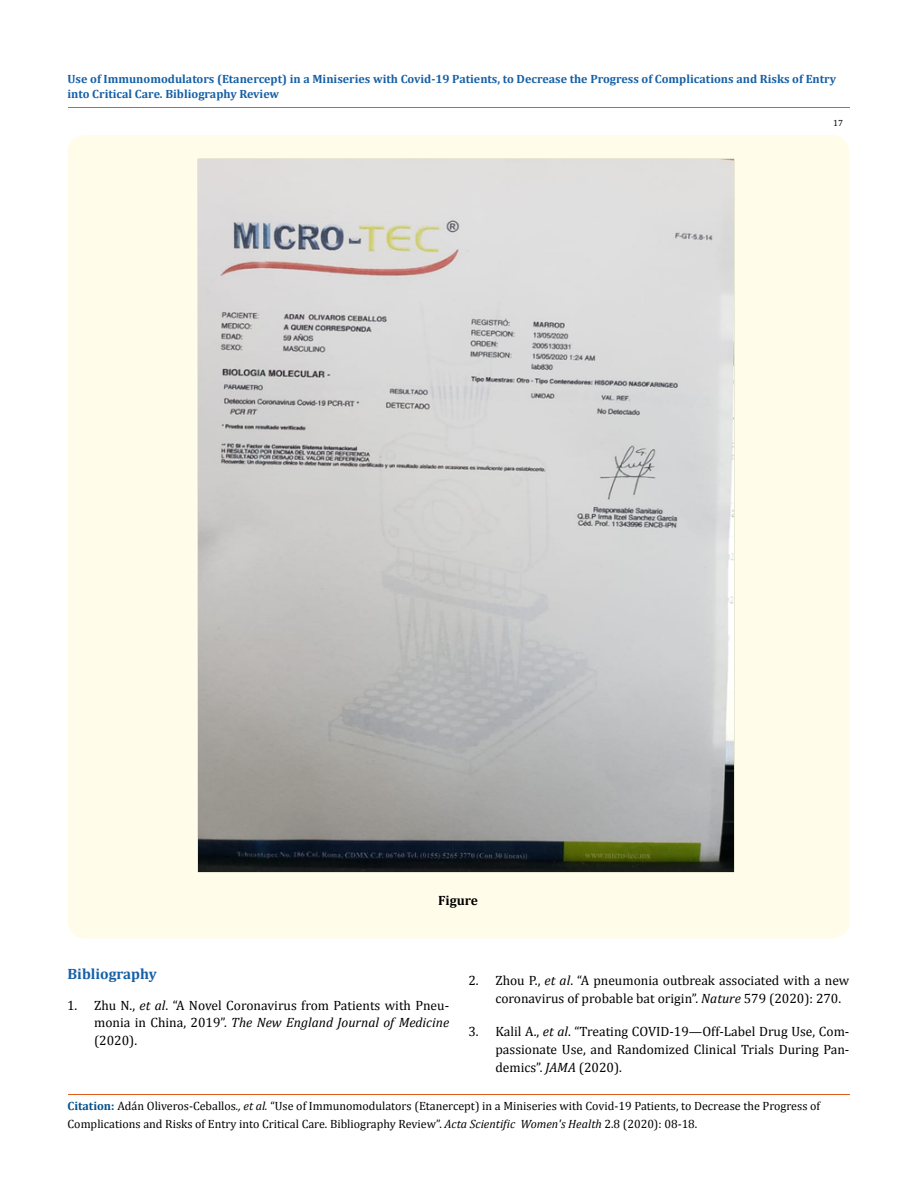
<style>
.page{position:relative;width:917px;height:1188px;background:#fff}
.page>*{position:absolute;margin:0;border:0;box-sizing:border-box;transform-origin:0 0}
.t1{font:700 15px "Cambria";color:#1560a6}
.t2{font:13.5px/18px "Cambria";color:#000;text-align:justify}
.t3{font:700 13.5px "Cambria";color:#000}
.t4{font:12px/18px "Cambria";color:#000}
.t5{font:700 12px/15px "Cambria";color:#1560a6}
.t6{font:9px "Cambria";color:#000}
.s1{font-style:italic}
.s2{font-weight:700;color:#035089}
</style>
<div class="page">
<div style="left:68px;top:135px;width:781px;height:804px;background:#fffde9;border-radius:18px"></div>
<img style="left:198px;top:158px;width:536px;height:715px">
<hr style="left:68px;top:108px;width:781px;height:1px;background:#e05d1a">
<hr style="left:68px;top:1094px;width:781px;height:1px;background:#e05d1a">
<p class="t5" style="left:68px;top:71px;width:770px">Use of Immunomodulators (Etanercept) in a Miniseries with Covid-19 Patients, to Decrease the Progress of Complications and Risks of Entry into Critical Care. Bibliography Review</p>
<p class="t3" style="left:438px;top:891px;width:41px">Figure</p>
<p class="t6" style="left:833px;top:118px;width:11px">17</p>
<p class="t1" style="left:68px;top:963px;width:91px">Bibliography</p>
<p class="t2" style="left:94px;top:996px;width:356px;text-indent:-27px">1. Zhu N., <span class="s1">et al</span>. “A Novel Coronavirus from Patients with Pneu&shy;monia in China, 2019”. <span class="s1">The New England Journal of Medicine </span>(2020).</p>
<p class="t2" style="left:495px;top:971px;width:355px;text-indent:-27px">2. Zhou P., <span class="s1">et al</span>. “A pneumonia outbreak associated with a new coronavirus of probable bat origin”. <span class="s1">Nature</span> 579 (2020): 270.</p>
<p class="t2" style="left:495px;top:1022px;width:355px;text-indent:-27px">3. Kalil A., <span class="s1">et al</span>. “Treating COVID-19—Off-Label Drug Use, Com&shy;passionate Use, and Randomized Clinical Trials During Pan&shy;demics”. <span class="s1">JAMA</span> (2020).</p>
<p class="t4" style="left:68px;top:1096px;width:754px"><span class="s2">Citation:</span> Adán Oliveros-Ceballos<span class="s1">., et al.</span> “Use of Immunomodulators (Etanercept) in a Miniseries with Covid-19 Patients, to Decrease the Progress of<br>Complications and Risks of Entry into Critical Care. Bibliography Review”. <span class="s1">Acta Scientific Women's Health</span> 2.8 (2020): 08-18.</p>
</div>
